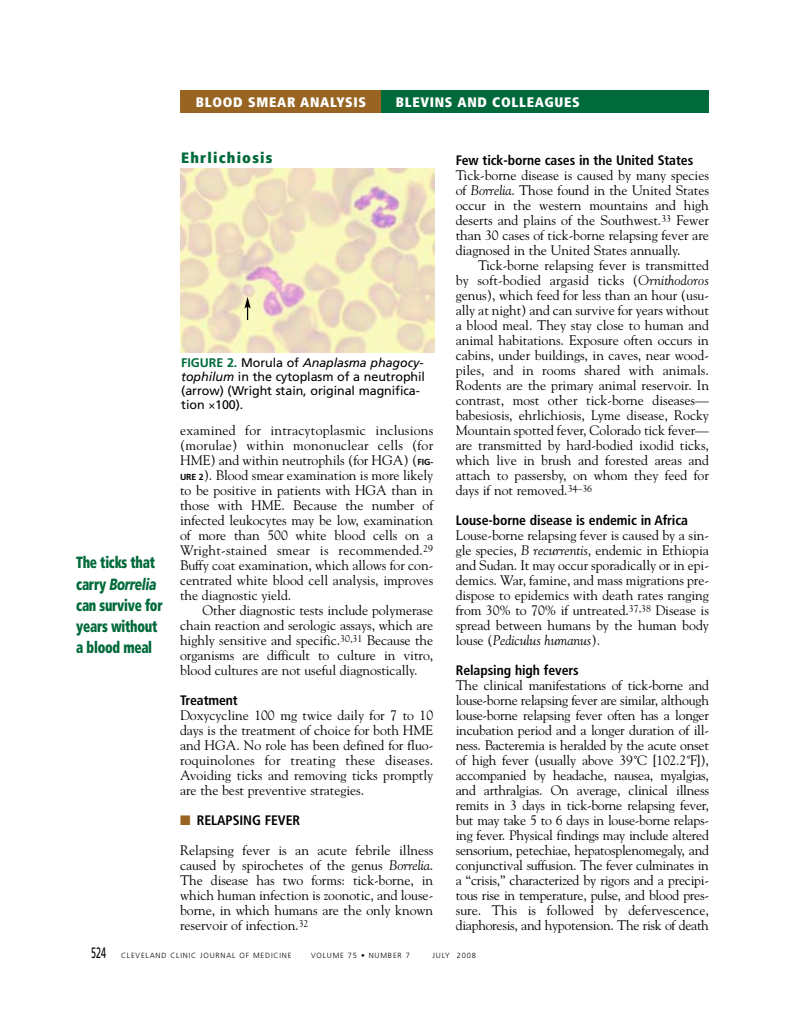
<style>
.page{position:relative;width:799px;height:1035px;background:#fff}
.page>*{position:absolute;margin:0;border:0;box-sizing:border-box;transform-origin:0 0}
.t1{font:900 condensed 16.25px/21.2px "Frutiger";letter-spacing:-.02em;color:#016a3a;scale:.8 1}
.t2{font:900 condensed 15px "Frutiger";letter-spacing:.08em;color:#016a3a}
.t3{font:13.75px/15px "Goudy";letter-spacing:-.005em;color:#000;text-align:justify}
.t4{font:700 condensed 13.75px "Frutiger";letter-spacing:-.005em;color:#000}
.t5{font:900 condensed 13.75px "Frutiger";letter-spacing:.05em;color:#fff}
.t6{font:12.5px/13.8px "Frutiger";letter-spacing:-.005em;color:#000}
.t7{font:300 7.5px "Frutiger";letter-spacing:.11em;color:#000}
.s1{font-style:italic;font-stretch:normal}
.s2{font-weight:700;color:#016a3a}
.s3{font-style:italic}
.s4{font-family:"Frutiger";font-weight:700;font-size:8.75px}
.s5{color:#976422}
.s6{font-weight:400;font-size:15px}
</style>
<div class="page">
<div style="left:381px;top:90px;width:328px;height:22px;background:#016a3a"></div>
<div style="left:180px;top:90px;width:201px;height:22px;background:#976422"></div>
<img style="left:180px;top:169px;width:254px;height:183px">
<svg style="left:244px;top:297px;width:7px;height:23px"></svg>
<p class="t5" style="left:196px;top:96px;width:172px">BLOOD SMEAR ANALYSIS</p>
<p class="t5" style="left:396px;top:96px;width:186px">BLEVINS AND COLLEAGUES</p>
<p class="t2" style="left:181px;top:151px;width:93px">Ehrlichiosis</p>
<p class="t1" style="left:76px;top:553px;width:110px">The ticks that carry <span class="s1">Borrelia </span>can survive for years without a blood meal</p>
<p class="t6" style="left:181px;top:357px;width:245px"><span class="s2">FIGURE 2.</span> Morula of <span class="s3">Anaplasma phagocy&shy;tophilum</span> in the cytoplasm of a neutrophil (arrow) (Wright stain, original magnifica&shy;tion 100).</p>
<p class="t3" style="left:180px;top:424px;width:255px">examined for intracytoplasmic inclusions (morulae) within mononuclear cells (for HME) and within neutrophils (for HGA) (<span class="s4">FIG-URE 2</span>). Blood smear examination is more likely to be positive in patients with HGA than in those with HME. Because the number of infected leukocytes may be low, examination of more than 500 white blood cells on a Wright-stained smear is recommended.<sup>29<br></sup>Buffy coat examination, which allows for con&shy;centrated white blood cell analysis, improves the diagnostic yield.</p>
<p class="t3" style="left:180px;top:604px;width:255px;text-indent:23px">Other diagnostic tests include polymerase chain reaction and serologic assays, which are highly sensitive and specific.<sup>30,31</sup> Because the organisms are difficult to culture in vitro, blood cultures are not useful diagnostically.</p>
<p class="t4" style="left:180px;top:695px;width:59px">Treatment</p>
<p class="t3" style="left:180px;top:709px;width:255px">Doxycycline 100 mg twice daily for 7 to 10 days is the treatment of choice for both HME and HGA. No role has been defined for fluo&shy;roquinolones for treating these diseases.<br>Avoiding ticks and removing ticks promptly are the best preventive strategies.</p>
<p class="t4" style="left:180px;top:815px;width:122px"><span class="s5">■</span> RELAPSING FEVER</p>
<p class="t3" style="left:180px;top:844px;width:255px">Relapsing fever is an acute febrile illness caused by spirochetes of the genus <span class="s3">Borrelia</span>.<br>The disease has two forms: tick-borne, in which human infection is zoonotic, and louse&shy;borne, in which humans are the only known reservoir of infection.<sup>32</sup></p>
<p class="t4" style="left:456px;top:155px;width:239px">Few tick-borne cases in the United States</p>
<p class="t3" style="left:456px;top:169px;width:255px">Tick-borne disease is caused by many species of <span class="s3">Borrelia</span>. Those found in the United States occur in the western mountains and high deserts and plains of the Southwest.<sup>33</sup> Fewer than 30 cases of tick-borne relapsing fever are diagnosed in the United States annually.</p>
<p class="t3" style="left:456px;top:259px;width:255px;text-indent:23px">Tick-borne relapsing fever is transmitted by soft-bodied argasid ticks (<span class="s3">Ornithodoros </span>genus), which feed for less than an hour (usu&shy;ally at night) and can survive for years without a blood meal. They stay close to human and animal habitations. Exposure often occurs in cabins, under buildings, in caves, near wood&shy;piles, and in rooms shared with animals.<br>Rodents are the primary animal reservoir. In contrast, most other tick-borne diseases— babesiosis, ehrlichiosis, Lyme disease, Rocky Mountain spotted fever, Colorado tick fever— are transmitted by hard-bodied ixodid ticks, which live in brush and forested areas and attach to passersby, on whom they feed for days if not removed.<sup>34–36</sup></p>
<p class="t4" style="left:456px;top:515px;width:234px">Louse-borne disease is endemic in Africa</p>
<p class="t3" style="left:456px;top:529px;width:255px">Louse-borne relapsing fever is caused by a sin&shy;gle species, <span class="s3">B recurrentis</span>, endemic in Ethiopia and Sudan. It may occur sporadically or in epi&shy;demics. War, famine, and mass migrations pre&shy;dispose to epidemics with death rates ranging from 30% to 70% if untreated.<sup>37,38</sup> Disease is spread between humans by the human body louse (<span class="s3">Pediculus humanus</span>).</p>
<p class="t4" style="left:456px;top:665px;width:124px">Relapsing high fevers</p>
<p class="t3" style="left:456px;top:679px;width:255px">The clinical manifestations of tick-borne and louse-borne relapsing fever are similar, although louse-borne relapsing fever often has a longer incubation period and a longer duration of ill&shy;ness. Bacteremia is heralded by the acute onset of high fever (usually above 39˚C [102.2˚F]), accompanied by headache, nausea, myalgias, and arthralgias. On average, clinical illness remits in 3 days in tick-borne relapsing fever, but may take 5 to 6 days in louse-borne relaps&shy;ing fever. Physical findings may include altered sensorium, petechiae, hepatosplenomegaly, and conjunctival suffusion. The fever culminates in a “crisis,” characterized by rigors and a precipi&shy;tous rise in temperature, pulse, and blood pres&shy;sure. This is followed by defervescence, diaphoresis, and hypotension. The risk of death</p>
<p class="t7" style="left:91px;top:952px;width:202px"><span class="s6">524</span> CLEVELAND CLINIC JOURNAL OF MEDICINE</p>
<p class="t7" style="left:311px;top:952px;width:100px">VOLUME 75 • NUMBER 7</p>
<p class="t7" style="left:432px;top:952px;width:45px">JULY 2008</p>
</div>
